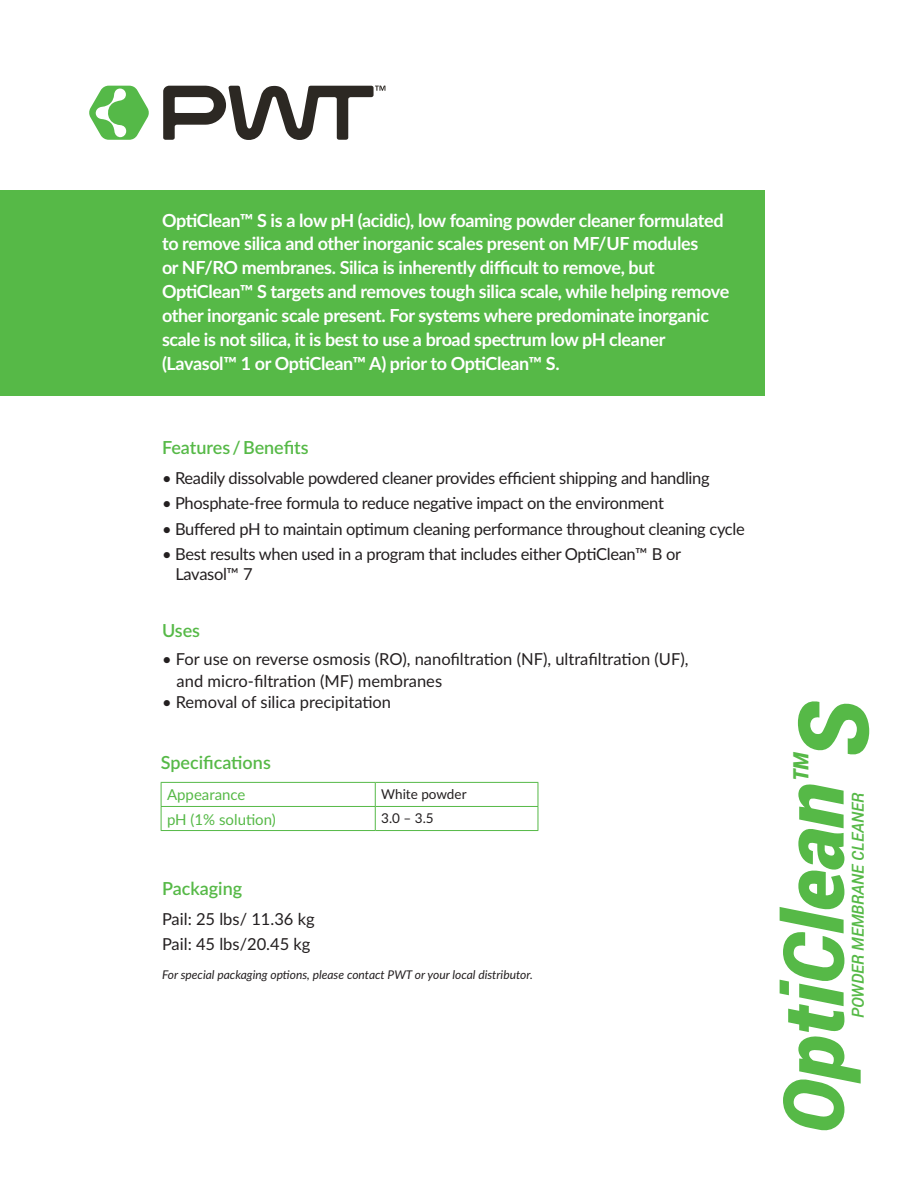
<style>
.page{position:relative;width:918px;height:1188px;background:#fff}
.page>*{position:absolute;margin:0;border:0;box-sizing:border-box;transform-origin:0 0}
.t1{font:italic 900 97.5px "Roboto";color:#56b947}
.t2{font:italic 900 84px "Roboto";color:#56b947}
.t3{font:italic 900 21px "Roboto";color:#56b947}
.Color_Header{font:700 18px/24px "Lato";letter-spacing:-.02em;color:#fff}
.Color_Header-2{font:600 18px "Lato";color:#56b947}
.Bullet_Body{font:16.5px/19.8px "Lato";letter-spacing:-.02em;color:#231f20}
.Bullet_Body-2{font:16.5px "Lato";color:#231f20}
.Body{font:16.5px "Lato";color:#231f20}
.t4{font:italic 500 16.5px "Roboto";color:#56b947}
.t5{font:15px "Lato";color:#56b947}
.t6{font:13.5px "Lato";color:#231f20}
.Body-2{font:italic 12px "Lato";color:#231f20}
</style>
<div class="page">
<div style="left:0;top:190px;width:764px;height:205px;background:#56b947"></div>
<hr style="left:161px;top:830px;width:214px;height:1px;background:#56b947">
<hr style="left:161px;top:782px;width:214px;height:1px;background:#56b947">
<svg style="left:161px;top:783px;width:1px;height:47px"></svg>
<hr style="left:161px;top:806px;width:214px;height:1px;background:#56b947">
<hr style="left:375px;top:806px;width:163px;height:1px;background:#56b947">
<hr style="left:375px;top:782px;width:163px;height:1px;background:#56b947">
<svg style="left:375px;top:783px;width:1px;height:47px"></svg>
<svg style="left:538px;top:783px;width:1px;height:47px"></svg>
<hr style="left:375px;top:830px;width:163px;height:1px;background:#56b947">
<svg style="left:163px;top:86px;width:222px;height:54px"></svg>
<svg style="left:89px;top:86px;width:60px;height:54px"></svg>
<p class="Color_Header" style="left:162px;top:208px;width:563px">OptiClean™ S is a low pH (acidic), low foaming powder cleaner formulated</p>
<p class="Color_Header" style="left:162px;top:231px;width:569px">to remove silica and other inorganic scales present on MF/UF modules<br>or NF/RO membranes. Silica is inherently difficult to remove, but OptiClean™ S targets and removes tough silica scale, while helping remove other inorganic scale present. For systems where predominate inorganic scale is not silica, it is best to use a broad spectrum low pH cleaner (Lavasol™ 1 or OptiClean™ A) prior to OptiClean™ S.</p>
<p class="Color_Header-2" style="left:162px;top:434px;width:148px">Features / Benefits</p>
<p class="Bullet_Body" style="left:162px;top:468px;width:549px">• Readily dissolvable powdered cleaner provides efficient shipping and handling</p>
<p class="Bullet_Body" style="left:162px;top:493px;width:503px">• Phosphate-free formula to reduce negative impact on the environment</p>
<p class="Bullet_Body" style="left:162px;top:518px;width:584px">• Buffered pH to maintain optimum cleaning performance throughout cleaning cycle</p>
<p class="Bullet_Body" style="left:176px;top:543px;width:507px;text-indent:-14px">• Best results when used in a program that includes either OptiClean™ B or<br>Lavasol™ 7</p>
<p class="Color_Header-2" style="left:162px;top:618px;width:40px">Uses</p>
<p class="Bullet_Body-2" style="left:162px;top:647px;width:528px">• For use on reverse osmosis (RO), nanofiltration (NF), ultrafiltration (UF),</p>
<p class="Bullet_Body-2" style="left:177px;top:669px;width:267px">and micro-filtration (MF) membranes</p>
<p class="Bullet_Body-2" style="left:162px;top:691px;width:231px">• Removal of silica precipitation</p>
<p class="Color_Header-2" style="left:161px;top:749px;width:112px">Specifications</p>
<p class="t5" style="left:167px;top:784px;width:80px">Appearance</p>
<p class="t6" style="left:381px;top:785px;width:87px">White powder</p>
<p class="t5" style="left:167px;top:808px;width:110px">pH (1% solution)</p>
<p class="t6" style="left:381px;top:809px;width:54px">3.0 – 3.5</p>
<p class="Color_Header-2" style="left:162px;top:875px;width:82px">Packaging</p>
<p class="Body" style="left:162px;top:907px;width:154px">Pail: 25 lbs/ 11.36 kg</p>
<p class="Body" style="left:162px;top:933px;width:150px">Pail: 45 lbs/20.45 kg</p>
<p class="Body-2" style="left:162px;top:966px;width:372px">For special packaging options, please contact PWT or your local distributor.</p>
<p class="t1" style="left:764px;top:759px;width:60px;rotate:-90deg">S</p>
<p class="t3" style="left:786px;top:781px;width:31px;rotate:-90deg">TM</p>
<p class="t2" style="left:754px;top:1134px;width:352px;rotate:-90deg">OptiClean</p>
<p class="t4" style="left:846px;top:1018px;width:227px;rotate:-90deg">POWDER MEMBRANE CLEANER</p>
</div>
